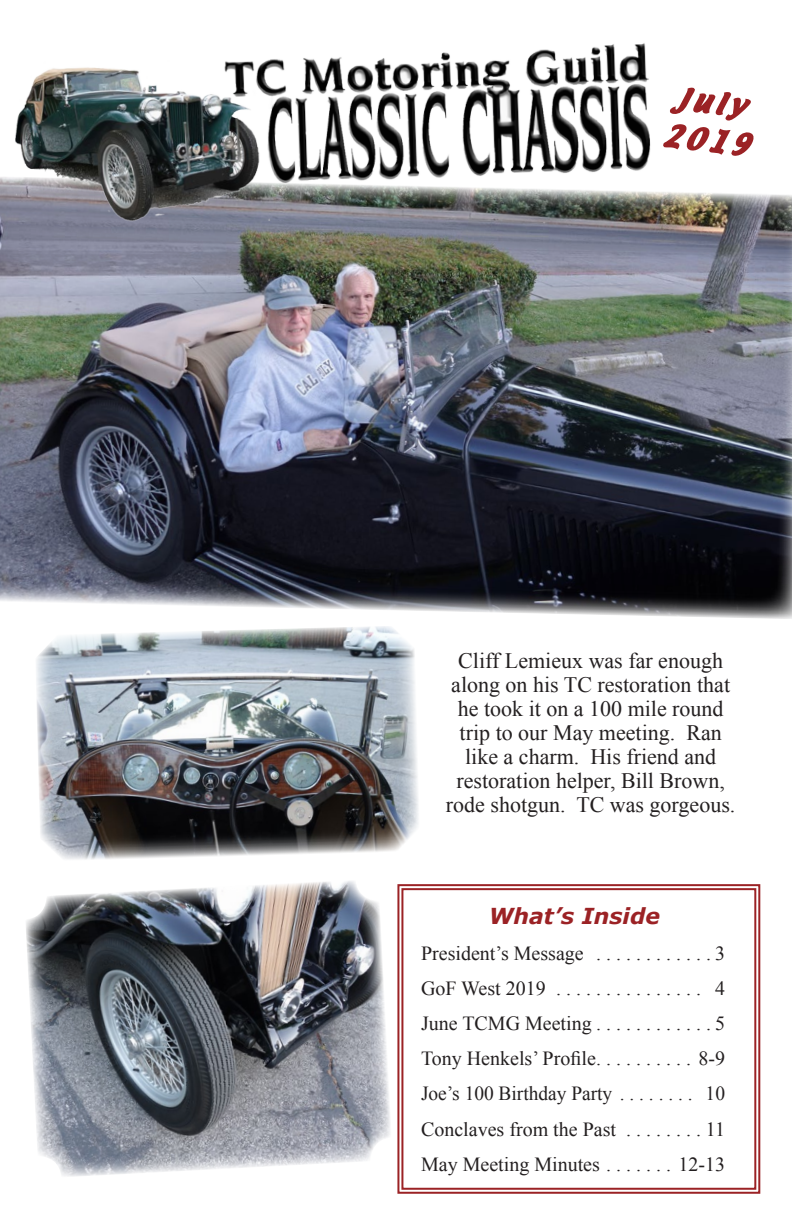
<style>
.page{position:relative;width:792px;height:1224px;background:#fff}
.page>*{position:absolute;margin:0;border:0;box-sizing:border-box;transform-origin:0 0}
.t1{font:italic 26px/38px "Textile";color:#9b2225;text-align:center}
.t2{font:22px/24px "Times New Roman";color:#231f20;text-align:center}
.t3{font:italic 700 22px "Verdana";color:#9b2225}
.t4{font:20px/35.2px "Times New Roman";color:#231f20;text-align:justify}
</style>
<div class="page">
<img style="left:0;top:177px;width:792px;height:442px">
<svg style="left:663px;top:87px;width:91px;height:69px"></svg>
<img style="left:4px;top:43px;width:653px;height:187px">
<svg style="left:397px;top:884px;width:364px;height:310px"></svg>
<div style="left:401px;top:888px;width:355px;height:302px;border:2px solid #9b2225"></div>
<img style="left:36px;top:626px;width:382px;height:234px">
<img style="left:26px;top:881px;width:364px;height:295px">
<p class="t1" style="left:670px;top:79px;width:86px;rotate:7deg">July<br>2019</p>
<p class="t2" style="left:446px;top:649px;width:288px">Cliff Lemieux was far enough along on his TC restoration that he took it on a 100 mile round trip to our May meeting. Ran like a charm. His friend and restoration helper, Bill Brown, rode shotgun. TC was gorgeous.</p>
<p class="t3" style="left:489px;top:901px;width:173px">What’s Inside</p>
<p class="t4" style="left:421px;top:935px;width:305px">President’s Message . . . . . . . . . . . 3<br>GoF West 2019 . . . . . . . . . . . . . . . 4<br>June TCMG Meeting . . . . . . . . . . . 5<br>Tony Henkels’ Profile . . . . . . . . . . 8-9<br>Joe’s 100 Birthday Party . . . . . . . . 10<br>Conclaves from the Past . . . . . . . 11<br>May Meeting Minutes . . . . . . 12-13</p>
</div>
